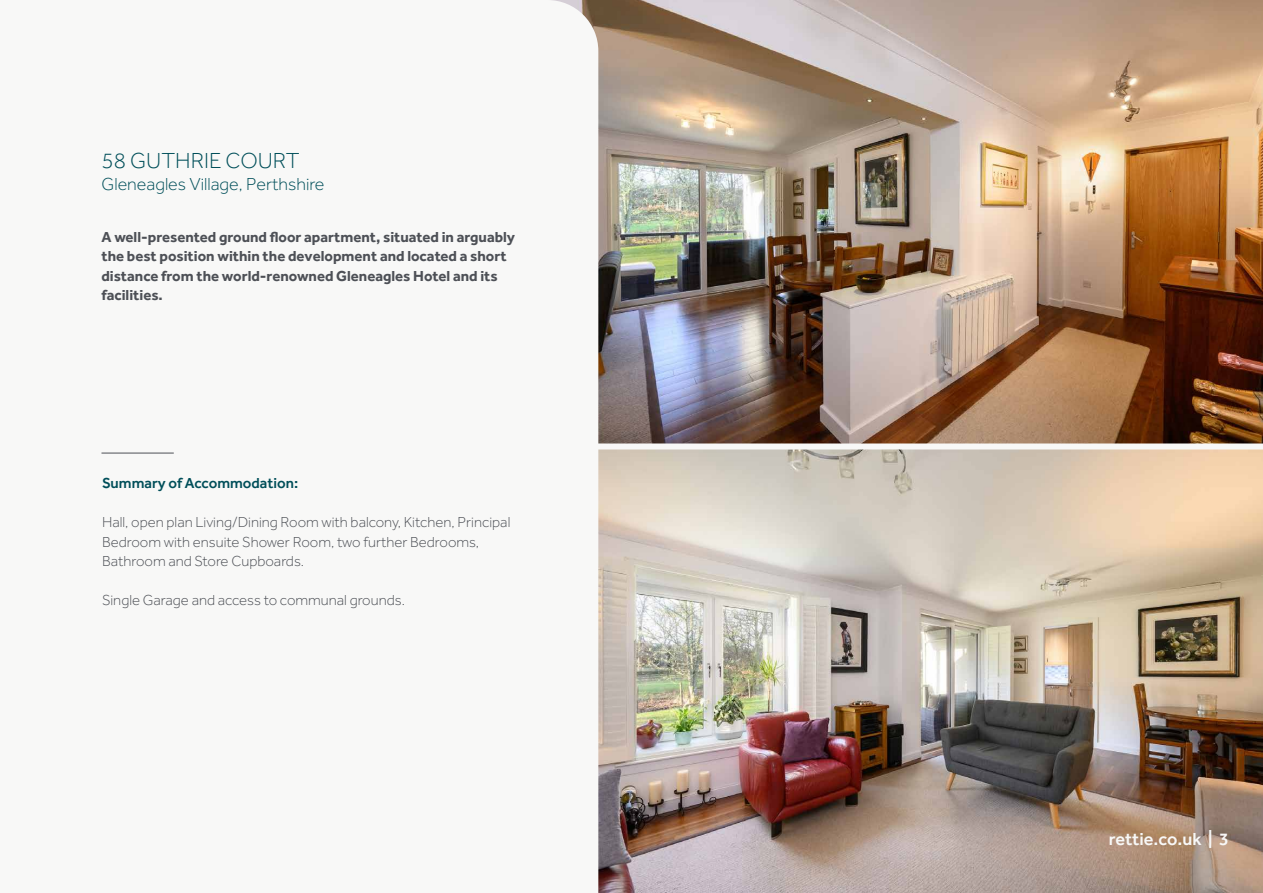
<style>
.page{position:relative;width:1263px;height:893px;background:#fff}
.page>*{position:absolute;margin:0;border:0;box-sizing:border-box;transform-origin:0 0}
.t1{font:300 22.5px "Effra";color:#004e59}
.t2{font:300 18px "Effra";color:#004e59}
.t3{font:500 18px "Effra";color:#f8f8f7}
.t4{font:300 15px/19.5px "Effra";color:#4d5056}
.t5{font:700 15px/19.5px "Effra";color:#4d5056}
.t6{font:500 15px "Effra";color:#004e59}
</style>
<div class="page">
<img style="left:598px;top:0;width:665px;height:893px">
<hr style="left:101px;top:453px;width:73px;height:1px;background:#4d5056">
<div style="left:585px;top:443px;width:678px;height:6px;background:#f8f8f7"></div>
<p class="t1" style="left:101px;top:148px;width:200px">58 GUTHRIE COURT</p>
<p class="t2" style="left:101px;top:173px;width:225px">Gleneagles Village, Perthshire</p>
<p class="t5" style="left:101px;top:227px;width:415px">A well-presented ground floor apartment, situated in arguably the best position within the development and located a short distance from the world-renowned Gleneagles Hotel and its facilities.</p>
<p class="t6" style="left:102px;top:474px;width:198px">Summary of Accommodation:</p>
<p class="t4" style="left:102px;top:512px;width:410px">Hall, open plan Living/Dining Room with balcony, Kitchen, Principal<br>Bedroom with ensuite Shower Room, two further Bedrooms,<br>Bathroom and Store Cupboards.</p>
<p class="t4" style="left:102px;top:590px;width:304px">Single Garage and access to communal grounds.</p>
<p class="t3" style="left:1109px;top:828px;width:122px">rettie.co.uk | 3</p>
</div>
